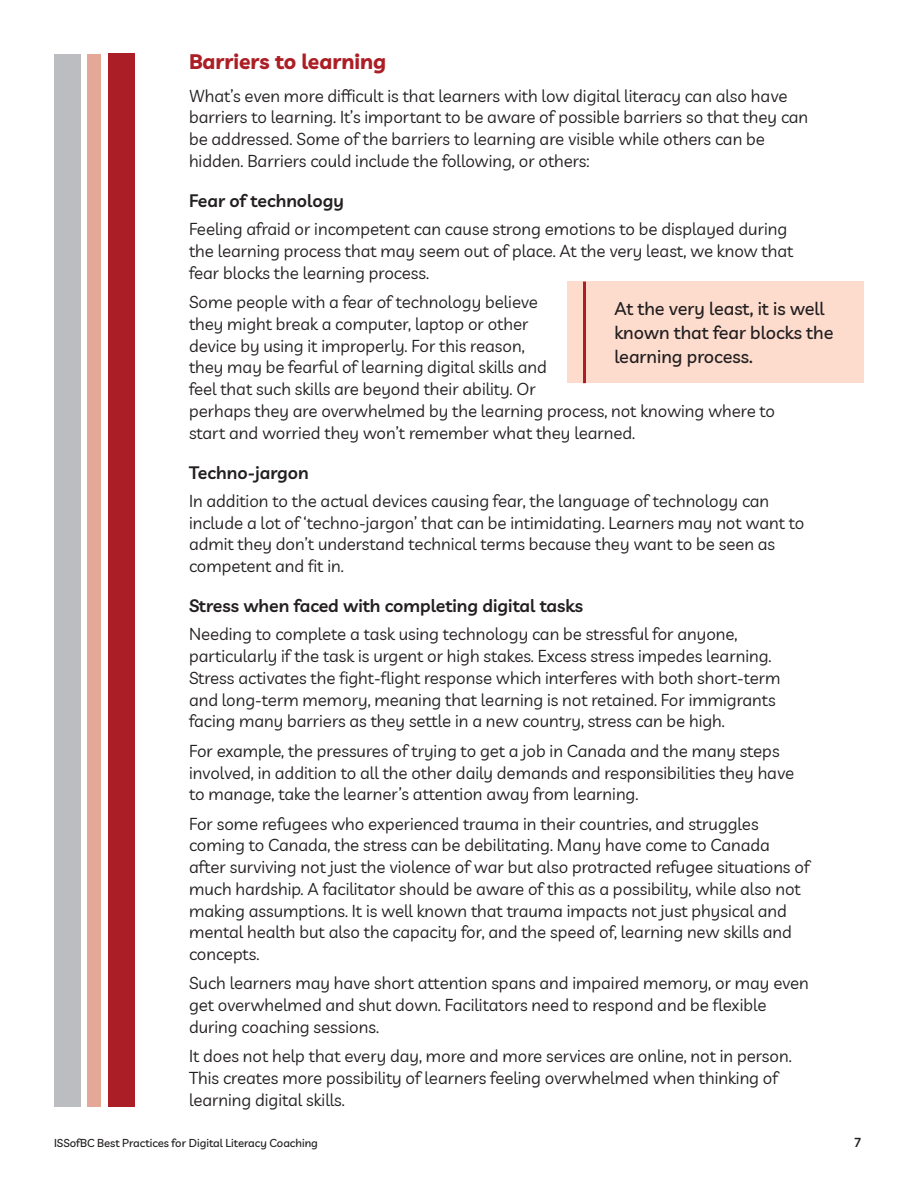
<style>
.page{position:relative;width:918px;height:1188px;background:#fff}
.page>*{position:absolute;margin:0;border:0;box-sizing:border-box;transform-origin:0 0}
.t1{font:700 21px "Livvic";color:#ac1e25}
.t2{font:500 18px/24px "Livvic";color:#231f20}
.t3{font:600 17.7px "Livvic";color:#231f20}
.t4{font:16.8px/21.8px "Livvic";color:#231f20}
.t5{font:600 12.75px "Livvic";color:#231f20}
.t6{font:500 11.25px "Livvic";color:#231f20}
</style>
<div class="page">
<div style="left:108px;top:54px;width:27px;height:1053px;background:#ac1e25"></div>
<div style="left:88px;top:54px;width:13px;height:1053px;background:#e3a897"></div>
<div style="left:54px;top:54px;width:27px;height:1053px;background:#bcbdc0"></div>
<div style="left:567px;top:281px;width:297px;height:102px;background:#fddcce"></div>
<hr style="left:583px;top:282px;width:3px;height:101px;background:#ac1e25">
<p class="t1" style="left:189px;top:48px;width:199px">Barriers to learning</p>
<p class="t4" style="left:189px;top:84px;width:621px">What’s even more difficult is that learners with low digital literacy can also have barriers to learning. It’s important to be aware of possible barriers so that they can be addressed. Some of the barriers to learning are visible while others can be hidden. Barriers could include the following, or others:</p>
<p class="t3" style="left:189px;top:189px;width:156px">Fear of technology</p>
<p class="t4" style="left:189px;top:218px;width:606px">Feeling afraid or incompetent can cause strong emotions to be displayed during the learning process that may seem out of place. At the very least, we know that fear blocks the learning process.</p>
<p class="t4" style="left:189px;top:291px;width:588px">Some people with a fear of technology believe<br>they might break a computer, laptop or other<br>device by using it improperly. For this reason,<br>they may be fearful of learning digital skills and<br>feel that such skills are beyond their ability. Or<br>perhaps they are overwhelmed by the learning process, not knowing where to start and worried they won’t remember what they learned.</p>
<p class="t3" style="left:189px;top:461px;width:121px">Techno-jargon</p>
<p class="t4" style="left:189px;top:490px;width:617px">In addition to the actual devices causing fear, the language of technology can include a lot of ‘techno-jargon’ that can be intimidating. Learners may not want to admit they don’t understand technical terms because they want to be seen as competent and fit in.</p>
<p class="t3" style="left:189px;top:594px;width:396px">Stress when faced with completing digital tasks</p>
<p class="t4" style="left:189px;top:623px;width:593px">Needing to complete a task using technology can be stressful for anyone, particularly if the task is urgent or high stakes. Excess stress impedes learning.<br>Stress activates the fight-flight response which interferes with both short-term and long-term memory, meaning that learning is not retained. For immigrants facing many barriers as they settle in a new country, stress can be high.</p>
<p class="t4" style="left:189px;top:740px;width:607px">For example, the pressures of trying to get a job in Canada and the many steps involved, in addition to all the other daily demands and responsibilities they have to manage, take the learner’s attention away from learning.</p>
<p class="t4" style="left:189px;top:812px;width:622px">For some refugees who experienced trauma in their countries, and struggles coming to Canada, the stress can be debilitating. Many have come to Canada after surviving not just the violence of war but also protracted refugee situations of much hardship. A facilitator should be aware of this as a possibility, while also not making assumptions. It is well known that trauma impacts not just physical and mental health but also the capacity for, and the speed of, learning new skills and concepts.</p>
<p class="t4" style="left:189px;top:972px;width:621px">Such learners may have short attention spans and impaired memory, or may even get overwhelmed and shut down. Facilitators need to respond and be flexible during coaching sessions.</p>
<p class="t4" style="left:189px;top:1045px;width:604px">It does not help that every day, more and more services are online, not in person.<br>This creates more possibility of learners feeling overwhelmed when thinking of learning digital skills.</p>
<p class="t2" style="left:614px;top:296px;width:220px">At the very least, it is well known that fear blocks the learning process.</p>
<p class="t6" style="left:54px;top:1136px;width:265px">ISSofBC Best Practices for Digital Literacy Coaching</p>
<p class="t5" style="left:854px;top:1134px;width:8px">6</p>
</div>
